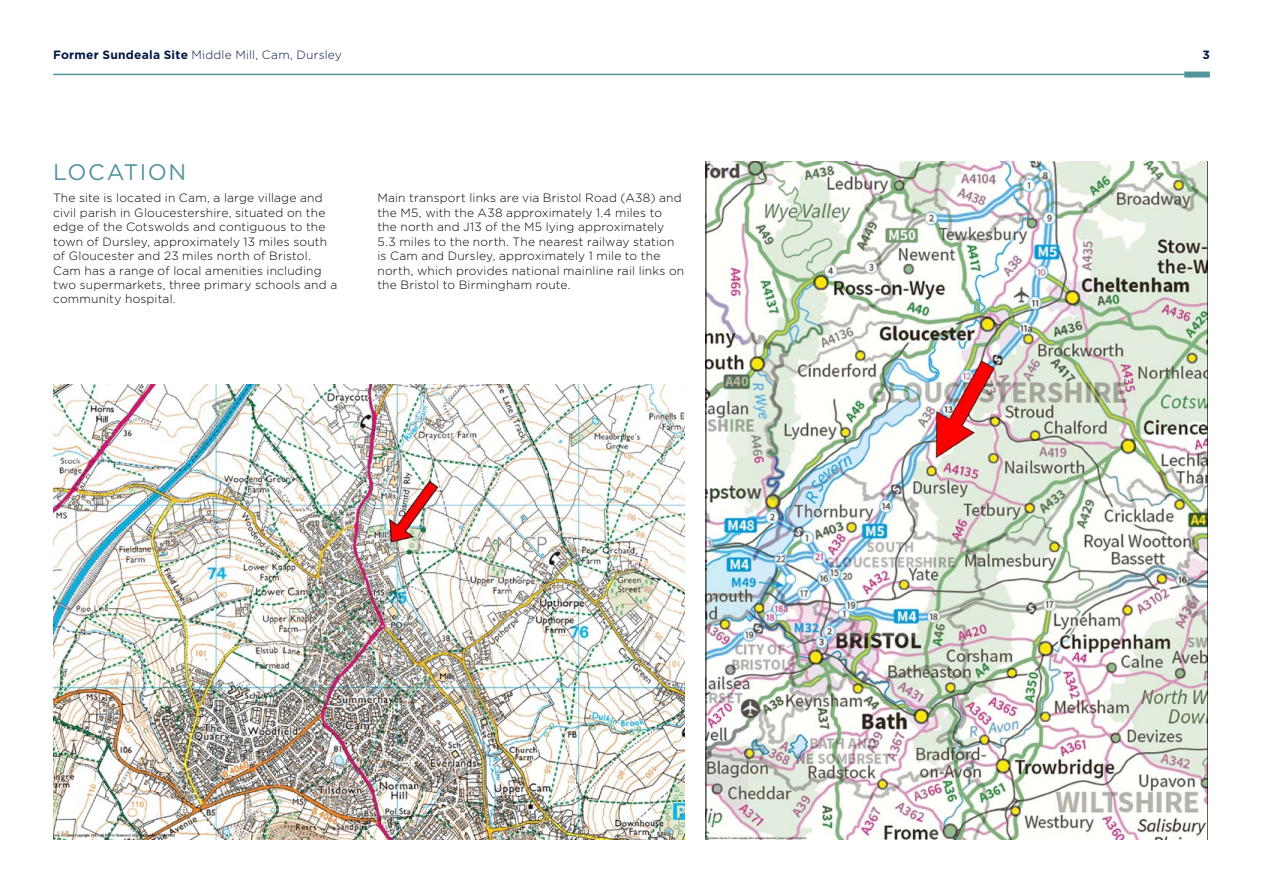
<style>
.page{position:relative;width:1263px;height:893px;background:#fff}
.page>*{position:absolute;margin:0;border:0;box-sizing:border-box;transform-origin:0 0}
.t1{font:22.5px "Gotham";letter-spacing:.07em;color:#53939c}
.t2{font:300 12px/14.4px "Gotham";letter-spacing:.015em;color:#000}
.t3{font:300 12px "Gotham";letter-spacing:.015em;color:#001844}
.t4{font:700 12px "Gotham";color:#001844}
.s1{font-weight:700}
</style>
<div class="page">
<div style="left:1184px;top:72px;width:26px;height:6px;background:#53939c"></div>
<hr style="left:53px;top:74px;width:1157px;height:1px;background:#53939c">
<img style="left:707px;top:162px;width:500px;height:678px">
<hr style="left:706px;top:162px;width:1px;height:678px;background:#000">
<hr style="left:1207px;top:162px;width:1px;height:678px;background:#000">
<img style="left:53px;top:385px;width:632px;height:455px">
<p class="t3" style="left:53px;top:47px;width:290px"><span class="s1">Former Sundeala Site</span> Middle Mill, Cam, Dursley</p>
<p class="t4" style="left:1202px;top:47px;width:9px">3</p>
<h1 class="t1" style="left:53px;top:157px;width:135px">LOCATION</h1>
<p class="t2" style="left:53px;top:191px;width:286px">The site is located in Cam, a large village and civil parish in Gloucestershire, situated on the edge of the Cotswolds and contiguous to the town of Dursley, approximately 13 miles south of Gloucester and 23 miles north of Bristol.<br>Cam has a range of local amenities including two supermarkets, three primary schools and a community hospital.</p>
<p class="t2" style="left:377px;top:191px;width:308px">Main transport links are via Bristol Road (A38) and the M5, with the A38 approximately 1.4 miles to the north and J13 of the M5 lying approximately 5.3 miles to the north. The nearest railway station is Cam and Dursley, approximately 1 mile to the north, which provides national mainline rail links on the Bristol to Birmingham route.</p>
</div>
